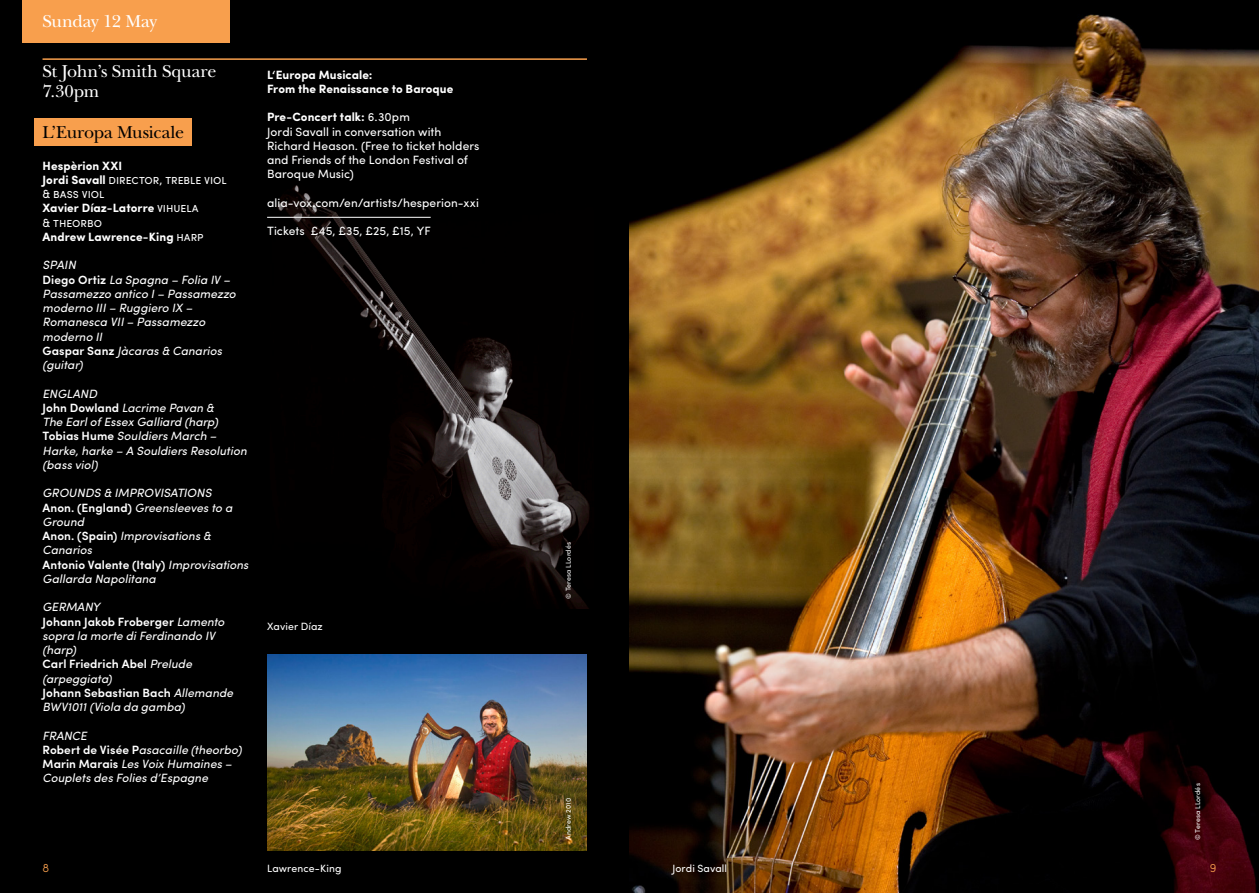
<style>
.page{position:relative;width:1259px;height:893px;background:#000}
.page>*{position:absolute;margin:0;border:0;box-sizing:border-box;transform-origin:0 0}
.t1{font:18px "New Baskerville";letter-spacing:-.01em;color:#fff}
.t2{font:18px "New Baskerville";letter-spacing:-.015em;color:#000}
.t3{font:italic 12px/14.2px "Sofia Pro";letter-spacing:.005em;color:#fff}
.t4{font:12px/14.2px "Sofia Pro";color:#fff}
.t5{font:700 12px/14.2px "Sofia Pro";letter-spacing:.005em;color:#fff}
.t6{font:300 12px "Sofia Pro";color:#f89f4d}
.t7{font:10.5px "Sofia Pro";letter-spacing:.01em;color:#fff}
.t8{font:7.05px "Sofia Pro";letter-spacing:.01em;color:#fff}
.s1{font-weight:700}
.s2{font-weight:400}
.s3{font-weight:600;font-style:normal}
</style>
<div class="page">
<img style="left:267px;top:654px;width:320px;height:196px">
<img style="left:267px;top:185px;width:323px;height:424px">
<div style="left:35px;top:118px;width:157px;height:28px;background:#f89f4d"></div>
<hr style="left:43px;top:58px;width:544px;height:2px;background:#f89f4d">
<div style="left:22px;top:0;width:207px;height:43px;background:#f89f4d"></div>
<hr style="left:267px;top:217px;width:164px;height:1px;background:#fff">
<img style="left:629px;top:14px;width:630px;height:879px">
<p class="t1" style="left:43px;top:10px;width:116px">Sunday 12 May</p>
<p class="t1" style="left:43px;top:61px;width:175px">St John’s Smith Square</p>
<p class="t1" style="left:43px;top:81px;width:58px">7.30pm</p>
<p class="t2" style="left:43px;top:121px;width:143px">L’Europa Musicale</p>
<p class="t5" style="left:43px;top:157px;width:81px">Hespèrion XXI</p>
<p class="t4" style="left:43px;top:172px;width:186px"><span class="s1">Jordi Savall</span> director, treble viol &amp; bass viol</p>
<p class="t5" style="left:43px;top:200px;width:158px">Xavier Díaz-Latorre <span class="s2">vihuela &amp; theorbo</span></p>
<p class="t5" style="left:43px;top:229px;width:163px">Andrew Lawrence-King <span class="s2">harp</span></p>
<p class="t3" style="left:43px;top:257px;width:35px">SPAIN</p>
<p class="t3" style="left:43px;top:271px;width:195px"><span class="s3">Diego Ortiz</span> La Spagna – Folia IV –<br>Passamezzo antico I – Passamezzo moderno III – Ruggiero IX –<br>Romanesca VII – Passamezzo moderno II</p>
<p class="t3" style="left:43px;top:343px;width:181px"><span class="s3">Gaspar Sanz</span> Jàcaras &amp; Canarios (guitar)</p>
<p class="t3" style="left:43px;top:385px;width:56px">ENGLAND</p>
<p class="t3" style="left:43px;top:400px;width:177px"><span class="s3">John Dowland</span> Lacrime Pavan &amp;<br>The Earl of Essex Galliard (harp)</p>
<p class="t3" style="left:43px;top:428px;width:206px"><span class="s3">Tobias Hume</span> Souldiers March –<br>Harke, harke – A Souldiers Resolution (bass viol)</p>
<p class="t3" style="left:43px;top:485px;width:171px">GROUNDS &amp; IMPROVISATIONS</p>
<p class="t3" style="left:43px;top:499px;width:191px"><span class="s3">Anon. (England)</span> Greensleeves to a<br>Ground</p>
<p class="t3" style="left:43px;top:528px;width:170px"><span class="s3">Anon. (Spain)</span> Improvisations &amp;<br>Canarios</p>
<p class="t3" style="left:43px;top:556px;width:207px"><span class="s3">Antonio Valente (Italy)</span> Improvisations<br>Gallarda Napolitana</p>
<p class="t3" style="left:43px;top:599px;width:59px">GERMANY</p>
<p class="t3" style="left:43px;top:613px;width:183px"><span class="s3">Johann Jakob Froberger</span> Lamento sopra la morte di Ferdinando IV (harp)</p>
<p class="t3" style="left:43px;top:656px;width:151px"><span class="s3">Carl Friedrich Abel</span> Prelude (arpeggiata)</p>
<p class="t3" style="left:43px;top:685px;width:192px"><span class="s3">Johann Sebastian Bach</span> Allemande<br>BWV1011 (Viola da gamba)</p>
<p class="t3" style="left:43px;top:727px;width:46px">FRANCE</p>
<p class="t3" style="left:43px;top:742px;width:201px"><span class="s3">Robert de Visée P</span>asacaille (theorbo)</p>
<p class="t3" style="left:43px;top:756px;width:191px"><span class="s3">Marin Marais</span> Les Voix Humaines –<br>Couplets des Folies d’Espagne</p>
<p class="t5" style="left:267px;top:66px;width:107px">L‘Europa Musicale:</p>
<p class="t5" style="left:267px;top:81px;width:188px">From the Renaissance to Baroque</p>
<p class="t5" style="left:267px;top:109px;width:144px">Pre-Concert talk: <span class="s2">6.30pm</span></p>
<p class="t4" style="left:267px;top:123px;width:214px">Jordi Savall in conversation with<br>Richard Heason. (Free to ticket holders and Friends of the London Festival of<br>Baroque Music)</p>
<p class="t4" style="left:267px;top:195px;width:213px">alia-vox.com/en/artists/hesperion-xxi</p>
<p class="t4" style="left:267px;top:223px;width:165px">Tickets £45, £35, £25, £15, YF</p>
<p class="t7" style="left:267px;top:619px;width:57px">Xavier Díaz</p>
<p class="t6" style="left:43px;top:859px;width:8px">8</p>
<p class="t7" style="left:267px;top:860px;width:76px">Lawrence-King</p>
<p class="t8" style="left:563px;top:598px;width:58px;rotate:-90deg">© Teresa LLordés</p>
<p class="t8" style="left:563px;top:840px;width:43px;rotate:-90deg">Andrew 2010</p>
<p class="t7" style="left:672px;top:860px;width:56px">Jordi Savall</p>
<p class="t8" style="left:1192px;top:840px;width:58px;rotate:-90deg">© Teresa LLordés</p>
<p class="t6" style="left:1209px;top:859px;width:8px">9</p>
</div>
